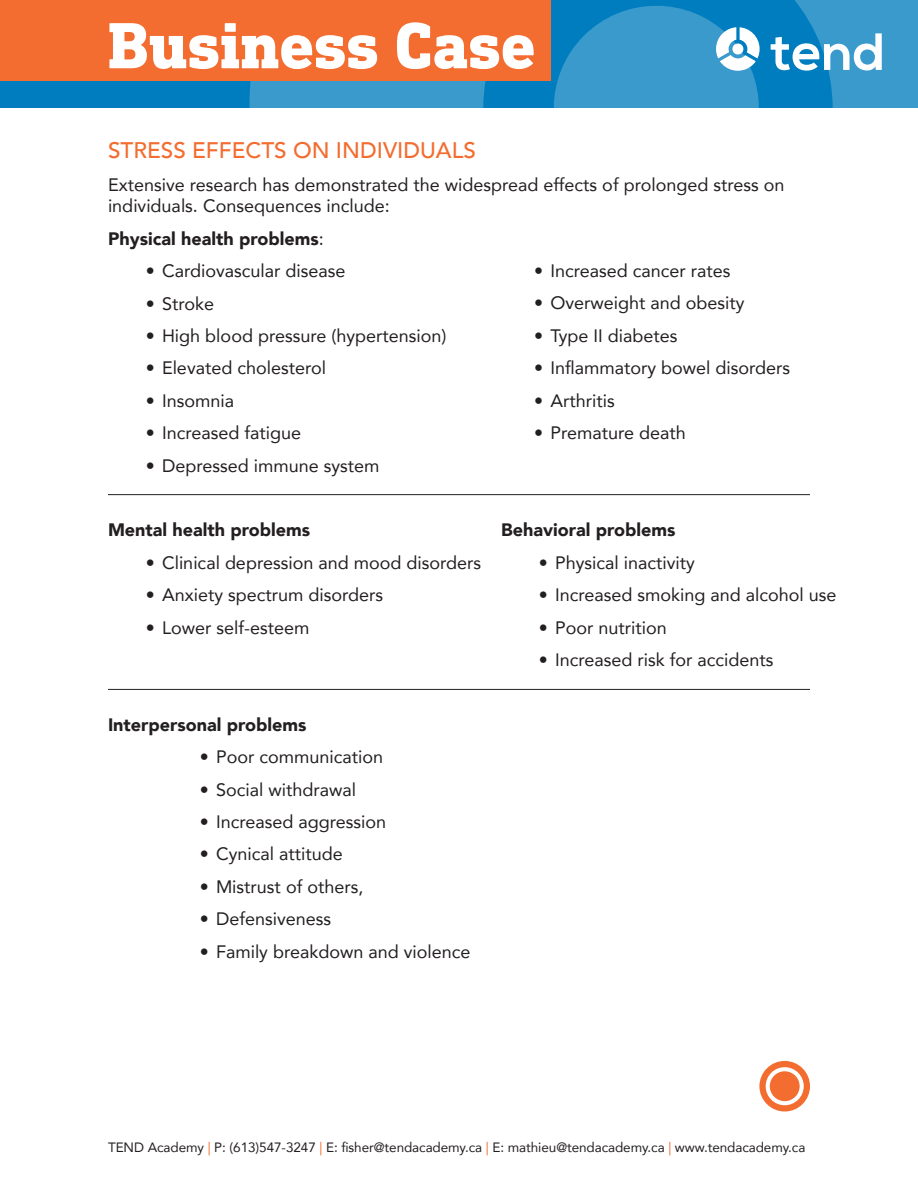
<style>
.page{position:relative;width:918px;height:1188px;background:#fff}
.page>*{position:absolute;margin:0;border:0;box-sizing:border-box;transform-origin:0 0}
.t1{font:800 66.3px "DIN Next Slab Pro";color:#fff}
.t2{font:700 52.2px "Nexa";color:#fff}
.t3{font:500 22.5px "Avenir LT";color:#f36c30}
.t4{font:18px/21.6px "Avenir";color:#231f20}
.t5{font:900 18px "Avenir";color:#231f20}
.t6{font:13.5px "Avenir";letter-spacing:-.005em;color:#231f20}
.s1{font-weight:400}
.s2{color:#f36c30}
</style>
<div class="page">
<div style="left:0;top:0;width:918px;height:108px;background:#007dbe"></div>
<svg style="left:249px;top:0;width:669px;height:108px"></svg>
<div style="left:0;top:0;width:551px;height:81px;background:#f36c30"></div>
<hr style="left:108px;top:494px;width:702px;height:1px;background:#231f20">
<hr style="left:108px;top:689px;width:702px;height:1px;background:#231f20">
<svg style="left:759px;top:1061px;width:51px;height:51px;background:#f47c46"></svg>
<div style="left:766px;top:1067px;width:38px;height:38px;border:4px solid #fff;border-radius:50%"></div>
<h1 class="t1" style="left:108px;top:7px;width:429px">Business Case</h1>
<h2 class="t2" style="left:771px;top:22px;width:116px">tend</h2>
<p class="t3" style="left:108px;top:138px;width:369px">STRESS EFFECTS ON INDIVIDUALS</p>
<p class="t4" style="left:108px;top:173px;width:678px">Extensive research has demonstrated the widespread effects of prolonged stress on individuals. Consequences include:</p>
<p class="t5" style="left:108px;top:223px;width:217px">Physical health problems<span class="s1">:</span></p>
<p class="t4" style="left:146px;top:260px;width:201px">• Cardiovascular disease</p>
<p class="t4" style="left:146px;top:292px;width:70px">• Stroke</p>
<p class="t4" style="left:146px;top:325px;width:302px">• High blood pressure (hypertension)</p>
<p class="t4" style="left:146px;top:357px;width:182px">• Elevated cholesterol</p>
<p class="t4" style="left:146px;top:389px;width:90px">• Insomnia</p>
<p class="t4" style="left:146px;top:422px;width:157px">• Increased fatigue</p>
<p class="t4" style="left:146px;top:454px;width:235px">• Depressed immune system</p>
<p class="t4" style="left:534px;top:259px;width:198px">• Increased cancer rates</p>
<p class="t4" style="left:534px;top:292px;width:212px">• Overweight and obesity</p>
<p class="t4" style="left:534px;top:324px;width:145px">• Type II diabetes</p>
<p class="t4" style="left:534px;top:357px;width:258px">• Inflammatory bowel disorders</p>
<p class="t4" style="left:534px;top:389px;width:82px">• Arthritis</p>
<p class="t4" style="left:534px;top:421px;width:153px">• Premature death</p>
<p class="t5" style="left:108px;top:515px;width:204px">Mental health problems</p>
<p class="t4" style="left:146px;top:551px;width:337px">• Clinical depression and mood disorders</p>
<p class="t4" style="left:146px;top:584px;width:239px">• Anxiety spectrum disorders</p>
<p class="t4" style="left:146px;top:616px;width:165px">• Lower self-esteem</p>
<p class="t5" style="left:108px;top:709px;width:200px">Interpersonal problems</p>
<p class="t4" style="left:200px;top:746px;width:185px">• Poor communication</p>
<p class="t4" style="left:200px;top:778px;width:158px">• Social withdrawal</p>
<p class="t4" style="left:200px;top:811px;width:188px">• Increased aggression</p>
<p class="t4" style="left:200px;top:843px;width:144px">• Cynical attitude</p>
<p class="t4" style="left:200px;top:875px;width:165px">• Mistrust of others,</p>
<p class="t4" style="left:200px;top:908px;width:133px">• Defensiveness</p>
<p class="t4" style="left:200px;top:940px;width:272px">• Family breakdown and violence</p>
<p class="t5" style="left:501px;top:515px;width:176px">Behavioral problems</p>
<p class="t4" style="left:539px;top:551px;width:157px">• Physical inactivity</p>
<p class="t4" style="left:539px;top:584px;width:299px">• Increased smoking and alcohol use</p>
<p class="t4" style="left:539px;top:616px;width:129px">• Poor nutrition</p>
<p class="t4" style="left:539px;top:648px;width:236px">• Increased risk for accidents</p>
<p class="t6" style="left:108px;top:1136px;width:699px">TEND Academy <span class="s2">|</span> P: (613)547-3247 <span class="s2">|</span> E: fisher@tendacademy.ca <span class="s2">|</span> E: mathieu@tendacademy.ca <span class="s2">|</span> www.tendacademy.ca</p>
</div>
